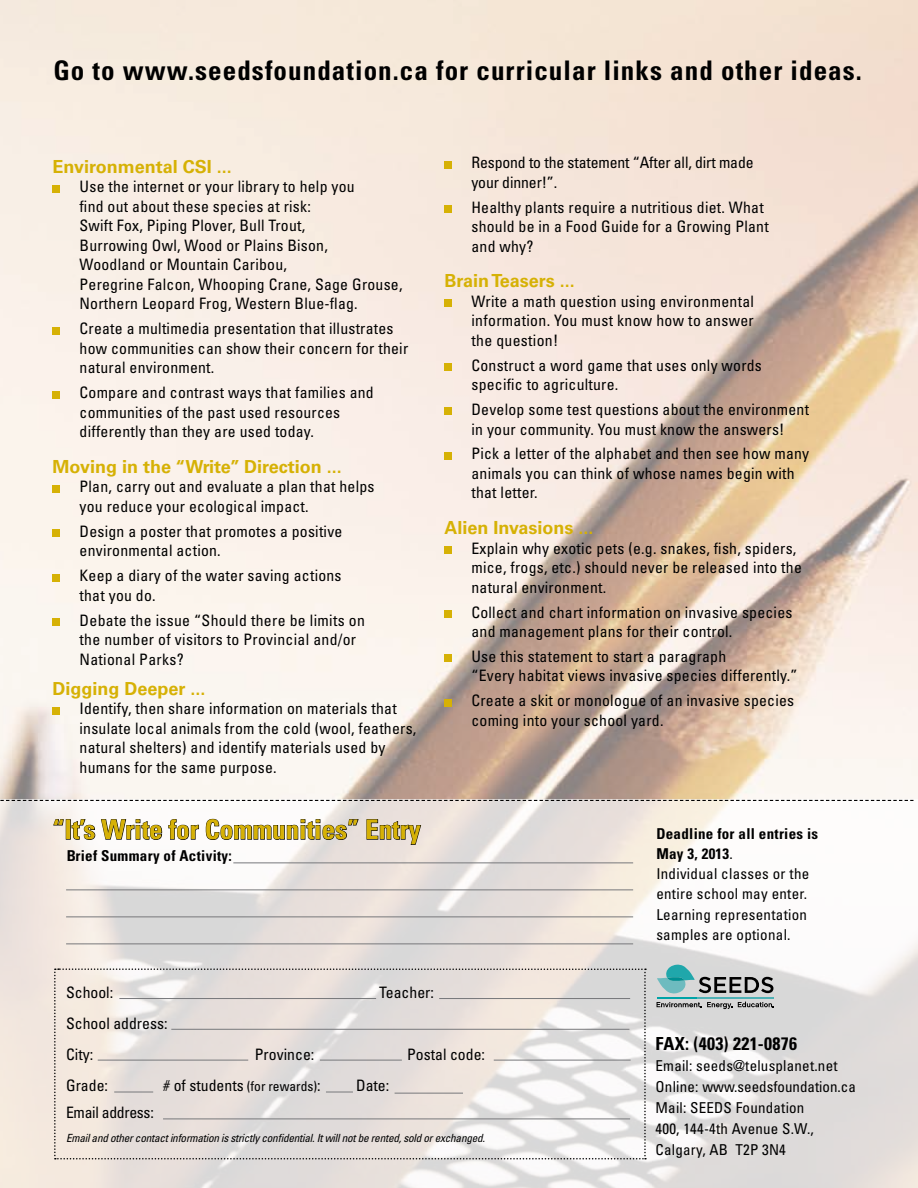
<style>
.page{position:relative;width:918px;height:1188px;background:#fff}
.page>*{position:absolute;margin:0;border:0;box-sizing:border-box;transform-origin:0 0}
.t1{font:700 condensed 27px "Univers";letter-spacing:.04em;color:#000}
.t2{font:700 condensed 27px "Univers";color:#d6b105}
.t3{font:700 18px "Univers";color:#d6b105}
.t4{font:700 condensed 18px "Univers";letter-spacing:.015em;color:#000}
.t5{font:condensed 15.75px/19.5px "Univers";letter-spacing:.015em;color:#000}
.t6{font:condensed 15.75px/19.5px "Univers";letter-spacing:-.01em;color:#000}
.t7{font:condensed 15.75px "Univers";letter-spacing:-.02em;color:#000}
.t8{font:condensed 15px/20.2px "Univers";letter-spacing:.015em;color:#000}
.t9{font:700 condensed 15px "Univers";letter-spacing:.02em;color:#000}
.t10{font:italic condensed 11.25px "Univers";letter-spacing:-.02em;color:#000}
.s1{font-weight:700}
.s2{font-size:13.5px}
</style>
<div class="page">
<img style="left:0;top:0;width:918px;height:800px">
<svg style="left:0;top:800px;width:918px;height:388px"></svg>
<div style="left:53px;top:185px;width:7px;height:7px;background:#d6b105"></div>
<div style="left:53px;top:327px;width:7px;height:7px;background:#d6b105"></div>
<div style="left:53px;top:391px;width:7px;height:7px;background:#d6b105"></div>
<div style="left:53px;top:485px;width:7px;height:7px;background:#d6b105"></div>
<div style="left:53px;top:530px;width:7px;height:7px;background:#d6b105"></div>
<div style="left:53px;top:574px;width:7px;height:7px;background:#d6b105"></div>
<div style="left:53px;top:618px;width:7px;height:8px;background:#d6b105"></div>
<div style="left:53px;top:707px;width:7px;height:7px;background:#d6b105"></div>
<div style="left:444px;top:161px;width:8px;height:7px;background:#d6b105"></div>
<div style="left:444px;top:205px;width:8px;height:8px;background:#d6b105"></div>
<div style="left:444px;top:300px;width:8px;height:7px;background:#d6b105"></div>
<div style="left:444px;top:363px;width:8px;height:8px;background:#d6b105"></div>
<div style="left:444px;top:408px;width:8px;height:7px;background:#d6b105"></div>
<div style="left:444px;top:452px;width:8px;height:7px;background:#d6b105"></div>
<div style="left:444px;top:546px;width:8px;height:8px;background:#d6b105"></div>
<div style="left:444px;top:610px;width:8px;height:8px;background:#d6b105"></div>
<div style="left:444px;top:655px;width:8px;height:7px;background:#d6b105"></div>
<div style="left:444px;top:699px;width:8px;height:7px;background:#d6b105"></div>
<hr style="left:657px;top:997px;width:41px;height:2px;background:#00a3a7">
<hr style="left:698px;top:997px;width:76px;height:2px;background:#4fb1b5">
<svg style="left:657px;top:1002px;width:75px;height:7px"></svg>
<svg style="left:738px;top:1002px;width:36px;height:5px"></svg>
<svg style="left:657px;top:964px;width:116px;height:30px;background:#9cb0b0"></svg>
<svg style="left:53px;top:819px;width:11px;height:7px"></svg>
<div style="left:66px;top:819px;width:5px;height:21px;border:1px solid #000"></div>
<svg style="left:71px;top:818px;width:91px;height:24px"></svg>
<svg style="left:168px;top:819px;width:31px;height:21px"></svg>
<svg style="left:206px;top:819px;width:153px;height:21px"></svg>
<svg style="left:366px;top:819px;width:56px;height:26px"></svg>
<svg style="left:54px;top:968px;width:592px;height:192px;background:#e5dfdc"></svg>
<hr style="left:119px;top:998px;width:257px;height:1px;background:#77787b">
<hr style="left:171px;top:1029px;width:458px;height:1px;background:#77787b">
<hr style="left:98px;top:1060px;width:150px;height:1px;background:#77787b">
<hr style="left:163px;top:1119px;width:467px;height:1px;background:#77787b">
<hr style="left:114px;top:1092px;width:39px;height:1px;background:#77787b">
<hr style="left:66px;top:944px;width:567px;height:1px;background:#77787b">
<hr style="left:66px;top:916px;width:567px;height:1px;background:#77787b">
<hr style="left:66px;top:890px;width:567px;height:1px;background:#77787b">
<hr style="left:233px;top:862px;width:400px;height:1px;background:#77787b">
<svg style="left:0;top:800px;width:913px;height:1px"></svg>
<h1 class="t1" style="left:53px;top:54px;width:810px">Go to www.seedsfoundation.ca for curricular links and other ideas.</h1>
<p class="t3" style="left:53px;top:156px;width:181px">Environmental CSI ...</p>
<p class="t5" style="left:80px;top:177px;width:324px">Use the internet or your library to help you<br>find out about these species at risk:<br>Swift Fox, Piping Plover, Bull Trout,<br>Burrowing Owl, Wood or Plains Bison,<br>Woodland or Mountain Caribou,<br>Peregrine Falcon, Whooping Crane, Sage Grouse, Northern Leopard Frog, Western Blue-flag.</p>
<p class="t5" style="left:80px;top:319px;width:330px">Create a multimedia presentation that illustrates how communities can show their concern for their natural environment.</p>
<p class="t5" style="left:80px;top:383px;width:296px">Compare and contrast ways that families and communities of the past used resources differently than they are used today.</p>
<p class="t3" style="left:53px;top:456px;width:291px">Moving in the “Write” Direction ...</p>
<p class="t5" style="left:80px;top:477px;width:296px">Plan, carry out and evaluate a plan that helps you reduce your ecological impact.</p>
<p class="t5" style="left:80px;top:521px;width:264px">Design a poster that promotes a positive environmental action.</p>
<p class="t5" style="left:80px;top:566px;width:264px">Keep a diary of the water saving actions that you do.</p>
<p class="t5" style="left:80px;top:610px;width:287px">Debate the issue “Should there be limits on the number of visitors to Provincial and/or<br>National Parks?</p>
<p class="t3" style="left:53px;top:678px;width:155px">Digging Deeper ...</p>
<p class="t5" style="left:80px;top:699px;width:338px">Identify, then share information on materials that insulate local animals from the cold (wool, feathers, natural shelters) and identify materials used by humans for the same purpose.</p>
<h1 class="t2" style="left:53px;top:813px;width:370px">“It’s Write for Communities” Entry</h1>
<p class="t9" style="left:66px;top:846px;width:167px">Brief Summary of Activity:</p>
<p class="t6" style="left:471px;top:153px;width:284px">Respond to the statement “After all, dirt made your dinner!”.</p>
<p class="t5" style="left:471px;top:197px;width:299px">Healthy plants require a nutritious diet. What should be in a Food Guide for a Growing Plant and why?</p>
<p class="t3" style="left:444px;top:270px;width:132px">Brain Teasers ...</p>
<p class="t5" style="left:471px;top:291px;width:284px;text-align:justify">Write a math question using environmental information. You must know how to answer the question!</p>
<p class="t5" style="left:471px;top:355px;width:292px">Construct a word game that uses only words specific to agriculture.</p>
<p class="t5" style="left:471px;top:399px;width:339px">Develop some test questions about the environment in your community. You must know the answers!</p>
<p class="t5" style="left:471px;top:444px;width:339px">Pick a letter of the alphabet and then see how many animals you can think of whose names begin with that letter.</p>
<p class="t3" style="left:444px;top:517px;width:150px">Alien Invasions ...</p>
<p class="t5" style="left:471px;top:538px;width:332px">Explain why exotic pets (e.g. snakes, fish, spiders, mice, frogs, etc.) should never be released into the natural environment.</p>
<p class="t5" style="left:471px;top:602px;width:323px">Collect and chart information on invasive species and management plans for their control.</p>
<p class="t5" style="left:471px;top:646px;width:328px">Use this statement to start a paragraph<br>“Every habitat views invasive species differently.”</p>
<p class="t5" style="left:471px;top:691px;width:324px">Create a skit or monologue of an invasive species coming into your school yard.</p>
<p class="t8" style="left:656px;top:823px;width:163px"><span class="s1">Deadline for all entries is<br>May 3, 2013</span>.<br>Individual classes or the entire school may enter.<br>Learning representation samples are optional.</p>
<p class="t5" style="left:66px;top:982px;width:49px">School:</p>
<p class="t5" style="left:379px;top:982px;width:56px">Teacher:</p>
<p class="t5" style="left:66px;top:1008px;width:103px;line-height:30.9px">School address:<br>City:</p>
<p class="t5" style="left:255px;top:1044px;width:61px">Province:</p>
<p class="t5" style="left:407px;top:1044px;width:79px">Postal code:</p>
<p class="t5" style="left:66px;top:1076px;width:43px">Grade:</p>
<p class="t5" style="left:163px;top:1076px;width:159px"># of students <span class="s2">(for rewards)</span>:</p>
<p class="t7" style="left:66px;top:1103px;width:89px">Email address:</p>
<p class="t10" style="left:66px;top:1130px;width:421px">Email and other contact information is strictly confidential. It will not be rented, sold or exchanged.</p>
<p class="t5" style="left:356px;top:1076px;width:35px">Date:</p>
<p class="t4" style="left:656px;top:1033px;width:143px">FAX: (403) 221-0876</p>
<p class="t8" style="left:656px;top:1055px;width:202px;line-height:21px">Email: seeds@telusplanet.net<br>Online: www.seedsfoundation.ca<br>Mail: SEEDS Foundation<br>400, 144-4th Avenue S.W.,<br>Calgary, AB T2P 3N4</p>
</div>
